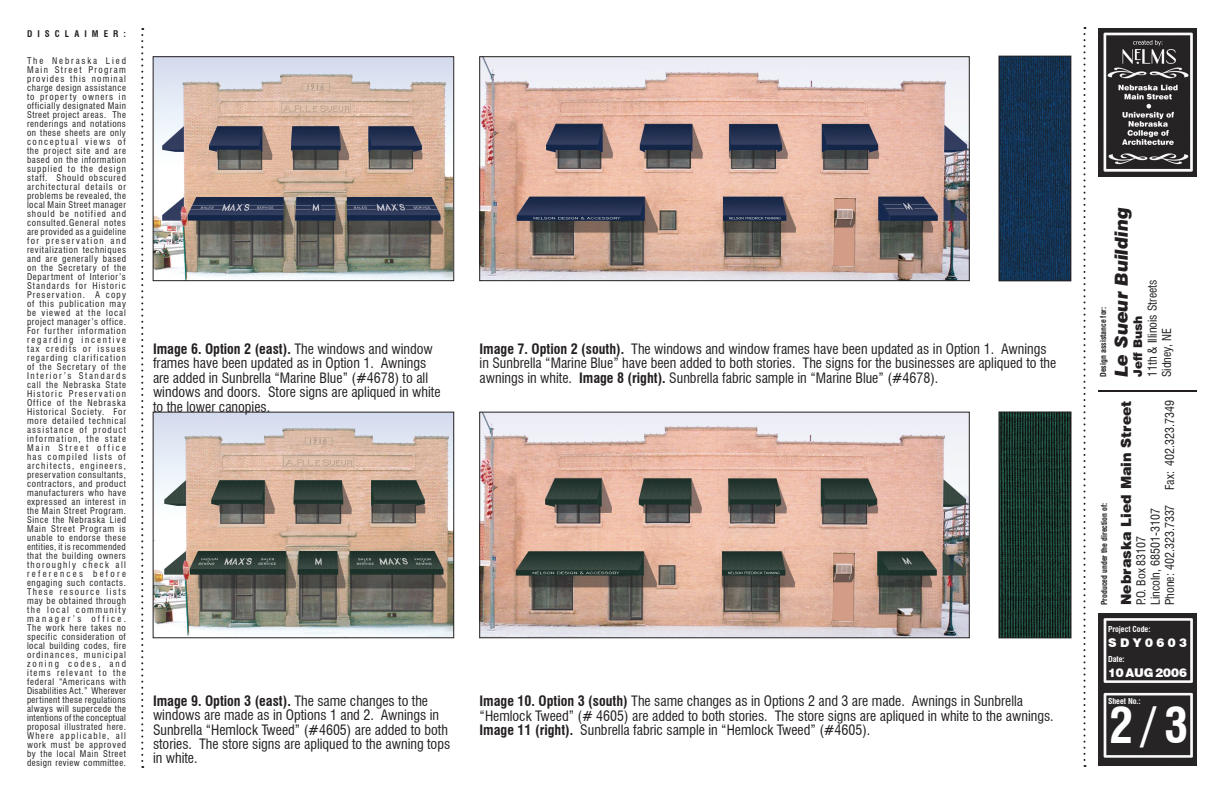
<style>
.page{position:relative;width:1224px;height:792px;background:#fff}
.page>*{position:absolute;margin:0;border:0;box-sizing:border-box;transform-origin:0 0}
.t1{font:700 condensed 48px "Swiss 721 BT";color:#fff}
.t2{font:italic 900 18px "Swiss 721 BT";color:#231f20}
.t3{font:condensed 14px/14.4px "Swiss 721 BT";color:#231f20}
.t4{font:900 14px "Swiss 721 BT";color:#231f20}
.t5{font:condensed 12px/14.4px "Swiss 721 BT";color:#231f20}
.t6{font:900 12px "Swiss 721 BT";color:#fff}
.t7{font:900 12px "Swiss 721 BT";color:#231f20}
.t8{font:900 12px "Swiss 721 BT";letter-spacing:.29em;color:#fff}
.t9{font:condensed 9px/9px "Swiss 721 BT";letter-spacing:.07em;color:#231f20;text-align:justify}
.t10{font:700 condensed 9px "Swiss 721 BT";letter-spacing:.565em;color:#231f20}
.t11{font:700 condensed 8px "Swiss 721 BT";color:#231f20}
.t12{font:700 condensed 8px "Swiss 721 BT";color:#fff}
.s1{font-weight:700}
</style>
<div class="page">
<img style="left:1098px;top:28px;width:99px;height:148px">
<svg style="left:1084px;top:27px;width:2px;height:740px"></svg>
<svg style="left:141px;top:28px;width:2px;height:740px"></svg>
<hr style="left:1098px;top:390px;width:99px;height:2px;background:#231f20">
<img style="left:1098px;top:613px;width:99px;height:153px">
<img style="left:155px;top:59px;width:297px;height:220px">
<div style="left:153px;top:57px;width:301px;height:224px;border:1px solid #231f20"></div>
<img style="left:482px;top:59px;width:485px;height:220px">
<div style="left:480px;top:57px;width:489px;height:224px;border:1px solid #231f20"></div>
<img style="left:1001px;top:58px;width:68px;height:221px">
<div style="left:999px;top:56px;width:72px;height:225px;border:1px solid #231f20"></div>
<img style="left:155px;top:414px;width:297px;height:222px">
<div style="left:153px;top:412px;width:301px;height:226px;border:1px solid #231f20"></div>
<img style="left:482px;top:414px;width:485px;height:222px">
<div style="left:480px;top:412px;width:489px;height:226px;border:1px solid #231f20"></div>
<img style="left:1001px;top:414px;width:68px;height:222px">
<div style="left:999px;top:412px;width:72px;height:226px;border:1px solid #231f20"></div>
<p class="t10" style="left:27px;top:28px;width:101px">DISCLAIMER:</p>
<p class="t9" style="left:27px;top:56px;width:101px">The Nebraska Lied Main Street Program provides this nominal charge design assistance to property owners in officially designated Main Street project areas. The renderings and notations on these sheets are only conceptual views of the project site and are based on the information supplied to the design staff. Should obscured architectural details or problems be revealed, the local Main Street manager should be notified and consulted.General notes are provided as a guideline for preservation and revitalization techniques and are generally based on the Secretary of the Department of Interior’s Standards for Historic Preservation. A copy of this publication may be viewed at the local project manager’s office.<br>For further information regarding incentive tax credits or issues regarding clarification of the Secretary of the Interior’s Standards call the Nebraska State Historic Preservation Office of the Nebraska Historical Society. For more detailed technical assistance of product information, the state Main Street office has compiled lists of architects, engineers, preservation consultants, contractors, and product manufacturers who have expressed an interest in the Main Street Program.<br>Since the Nebraska Lied Main Street Program is unable to endorse these entities, it is recommended that the building owners thoroughly check all references before engaging such contacts.<br>These resource lists may be obtained through the local community manager’s office.<br>The work here takes no specific consideration of local building codes, fire ordinances, municipal zoning codes, and items relevant to the federal “Americans with Disabilities Act.” Wherever pertinent these regulations always will supercede the intentions of the conceptual proposal illustrated here.<br>Where applicable, all work must be approved by the local Main Street design review committee.</p>
<h3 class="t3" style="left:153px;top:342px;width:289px"><span class="s1">Image 6. Option 2 (east).</span> The windows and window frames have been updated as in Option 1. Awnings are added in Sunbrella “Marine Blue” (#4678) to all windows and doors. Store signs are apliqued in white to the lower canopies.</h3>
<p class="t3" style="left:480px;top:342px;width:578px"><span class="s1">Image 7. Option 2 (south).</span> The windows and window frames have been updated as in Option 1. Awnings in Sunbrella “Marine Blue” have been added to both stories. The signs for the businesses are apliqued to the awnings in white. <span class="s1">Image 8 (right).</span> Sunbrella fabric sample in “Marine Blue” (#4678).</p>
<h2 class="t2" style="left:1111px;top:377px;width:171px;rotate:-90deg">Le Sueur Building</h2>
<h3 class="t5" style="left:1145px;top:377px;width:99px;rotate:-90deg">11th &amp; Illinois Streets<br>Sidney, NE</h3>
<p class="t11" style="left:1099px;top:377px;width:72px;rotate:-90deg">Design assistance for:</p>
<h3 class="t7" style="left:1131px;top:377px;width:63px;rotate:-90deg">Jeff Bush</h3>
<p class="t11" style="left:1099px;top:605px;width:103px;rotate:-90deg">Produced under the direction of:</p>
<h3 class="t4" style="left:1118px;top:605px;width:206px;rotate:-90deg">Nebraska Lied Main Street</h3>
<h3 class="t5" style="left:1134px;top:605px;width:207px;rotate:-90deg">P.O. Box 83107<br>Lincoln, 68501-3107<br>Phone: 402.323.7337 Fax: 402.323.7349</h3>
<p class="t12" style="left:1108px;top:624px;width:44px">Project Code:</p>
<h3 class="t8" style="left:1108px;top:635px;width:80px">SDY0603</h3>
<p class="t12" style="left:1108px;top:654px;width:18px">Date:</p>
<h3 class="t6" style="left:1108px;top:665px;width:80px">10 AUG 2006</h3>
<p class="t12" style="left:1108px;top:696px;width:34px">Sheet No.:</p>
<h3 class="t3" style="left:153px;top:693px;width:299px"><span class="s1">Image 9. Option 3 (east).</span> The same changes to the windows are made as in Options 1 and 2. Awnings in Sunbrella “Hemlock Tweed” (#4605) are added to both stories. The store signs are apliqued to the awning tops in white.</h3>
<p class="t3" style="left:480px;top:694px;width:576px"><span class="s1">Image 10. Option 3 (south)</span> The same changes as in Options 2 and 3 are made. Awnings in Sunbrella “Hemlock Tweed” (# 4605) are added to both stories. The store signs are apliqued in white to the awnings.<br><span class="s1">Image 11 (right).</span> Sunbrella fabric sample in “Hemlock Tweed” (#4605).</p>
<h1 class="t1" style="left:1109px;top:697px;width:80px">2/3</h1>
</div>
